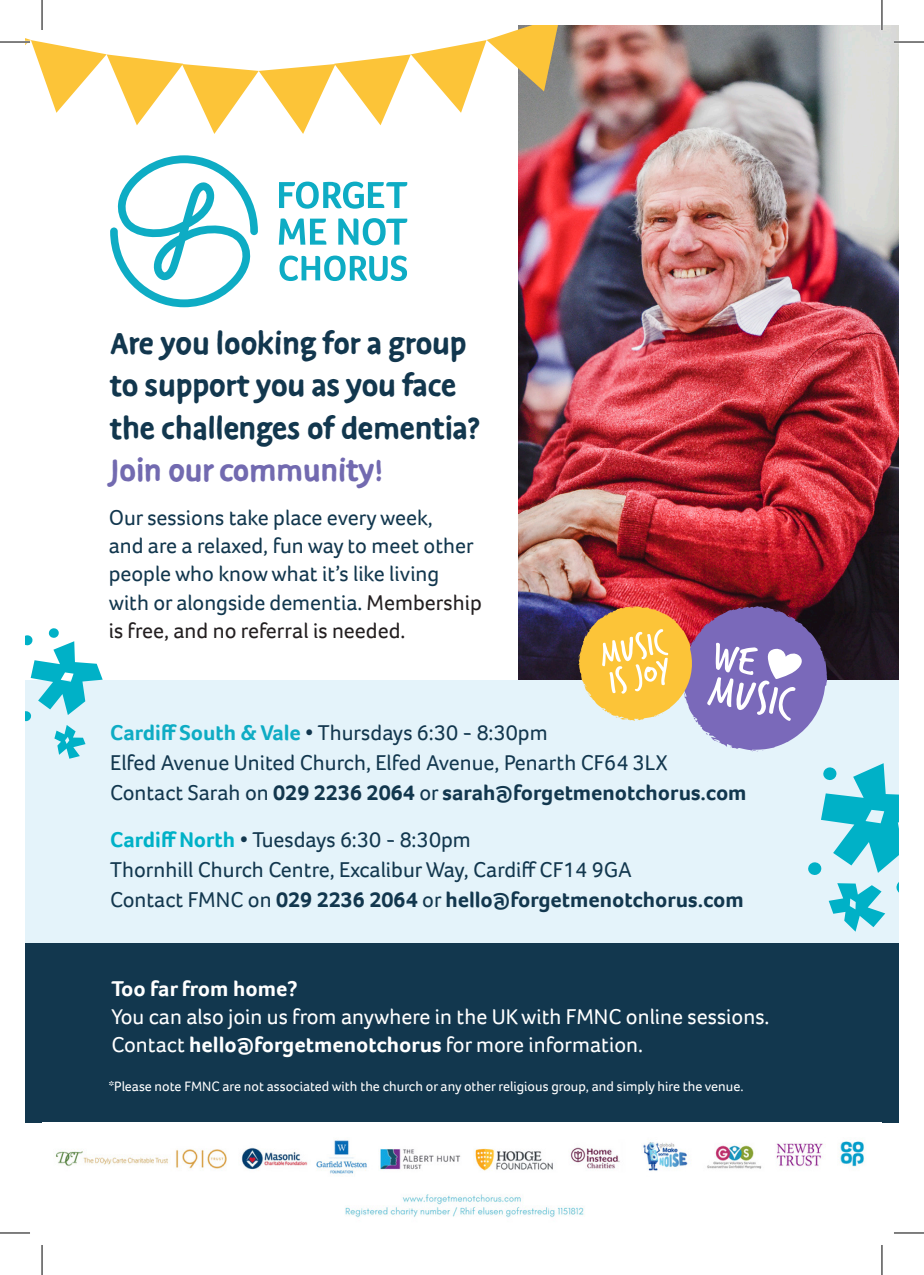
<style>
.page{position:relative;width:924px;height:1275px;background:#fff}
.page>*{position:absolute;margin:0;border:0;box-sizing:border-box;transform-origin:0 0}
.t1{font:700 34.6px/42.4px "Duper";color:#12374e}
.t2{font:700 34.6px "Duper";color:#726ab0}
.t3{font:22px/30px "Foco";color:#12374e}
.t4{font:22px/28px "Foco";color:#fff}
.t5{font:700 22px "Foco";color:#fff}
.t6{font:14px "Foco";color:#fff}
.s1{color:#231f20}
.s2{font-weight:700;color:#0eacc4}
.s3{font-weight:700}
.s4{font-weight:700;color:#00b1c7}
</style>
<div class="page">
<div style="left:25px;top:679px;width:873px;height:264px;background:#e4f3fa"></div>
<img style="left:518px;top:25px;width:380px;height:654px">
<div style="left:25px;top:943px;width:873px;height:179px;background:#12374e"></div>
<svg style="left:110px;top:155px;width:148px;height:152px"></svg>
<svg style="left:279px;top:182px;width:128px;height:27px"></svg>
<svg style="left:279px;top:218px;width:47px;height:27px"></svg>
<svg style="left:338px;top:218px;width:69px;height:27px"></svg>
<svg style="left:279px;top:255px;width:128px;height:26px"></svg>
<svg style="left:25px;top:25px;width:532px;height:109px"></svg>
<svg style="left:578px;top:606px;width:248px;height:146px"></svg>
<svg style="left:820px;top:763px;width:78px;height:110px"></svg>
<svg style="left:828px;top:883px;width:56px;height:48px"></svg>
<svg style="left:807px;top:862px;width:14px;height:13px"></svg>
<svg style="left:822px;top:767px;width:14px;height:13px"></svg>
<svg style="left:896px;top:883px;width:2px;height:9px"></svg>
<svg style="left:25px;top:635px;width:78px;height:123px"></svg>
<svg style="left:48px;top:628px;width:11px;height:10px"></svg>
<img style="left:55px;top:1140px;width:809px;height:78px">
<hr style="left:0;top:41px;width:30px;height:2px;background:#fff">
<hr style="left:893px;top:41px;width:30px;height:2px;background:#fff">
<hr style="left:41px;top:0;width:2px;height:30px;background:#fff">
<hr style="left:880px;top:0;width:2px;height:30px;background:#fff">
<hr style="left:0;top:42px;width:30px;height:1px;background:#000">
<hr style="left:893px;top:42px;width:30px;height:1px;background:#000">
<hr style="left:0;top:1232px;width:30px;height:1px;background:#000">
<hr style="left:893px;top:1232px;width:30px;height:1px;background:#000">
<hr style="left:42px;top:0;width:1px;height:30px;background:#000">
<hr style="left:42px;top:1245px;width:1px;height:30px;background:#000">
<hr style="left:881px;top:0;width:1px;height:30px;background:#000">
<hr style="left:881px;top:1245px;width:1px;height:30px;background:#000">
<h1 class="t1" style="left:110px;top:323px;width:370px">Are you looking for a group to support you as you face the challenges of dementia?</h1>
<h1 class="t2" style="left:110px;top:450px;width:274px">Join our community!</h1>
<p class="t3" style="left:109px;top:504px;width:374px;line-height:28px">Our sessions take place every week,<br>and are a relaxed, fun way to meet other people who know what it’s like living with or alongside dementia. <span class="s1">Membership is free, and no referral is needed.</span></p>
<p class="t3" style="left:110px;top:717px;width:637px"><span class="s2">Cardiff South &amp; Vale</span> • Thursdays 6:30 - 8:30pm<br>Elfed Avenue United Church, Elfed Avenue, Penarth CF64 3LX<br>Contact Sarah on <span class="s3">029 2236 2064</span> or <span class="s3">sarah@forgetmenotchorus.com</span></p>
<p class="t3" style="left:110px;top:824px;width:635px"><span class="s4">Cardiff North</span> • Tuesdays 6:30 - 8:30pm<br>Thornhill Church Centre, Excalibur Way, Cardiff CF14 9GA<br>Contact FMNC on <span class="s3">029 2236 2064</span> or <span class="s3">hello@forgetmenotchorus.com</span></p>
<p class="t5" style="left:111px;top:974px;width:187px">Too far from home?</p>
<p class="t4" style="left:111px;top:1002px;width:659px">You can also join us from anywhere in the UK with FMNC online sessions.<br>Contact <span class="s3">hello@forgetmenotchorus</span> for more information.</p>
<p class="t6" style="left:109px;top:1077px;width:636px">*Please note FMNC are not associated with the church or any other religious group, and simply hire the venue.</p>
</div>
